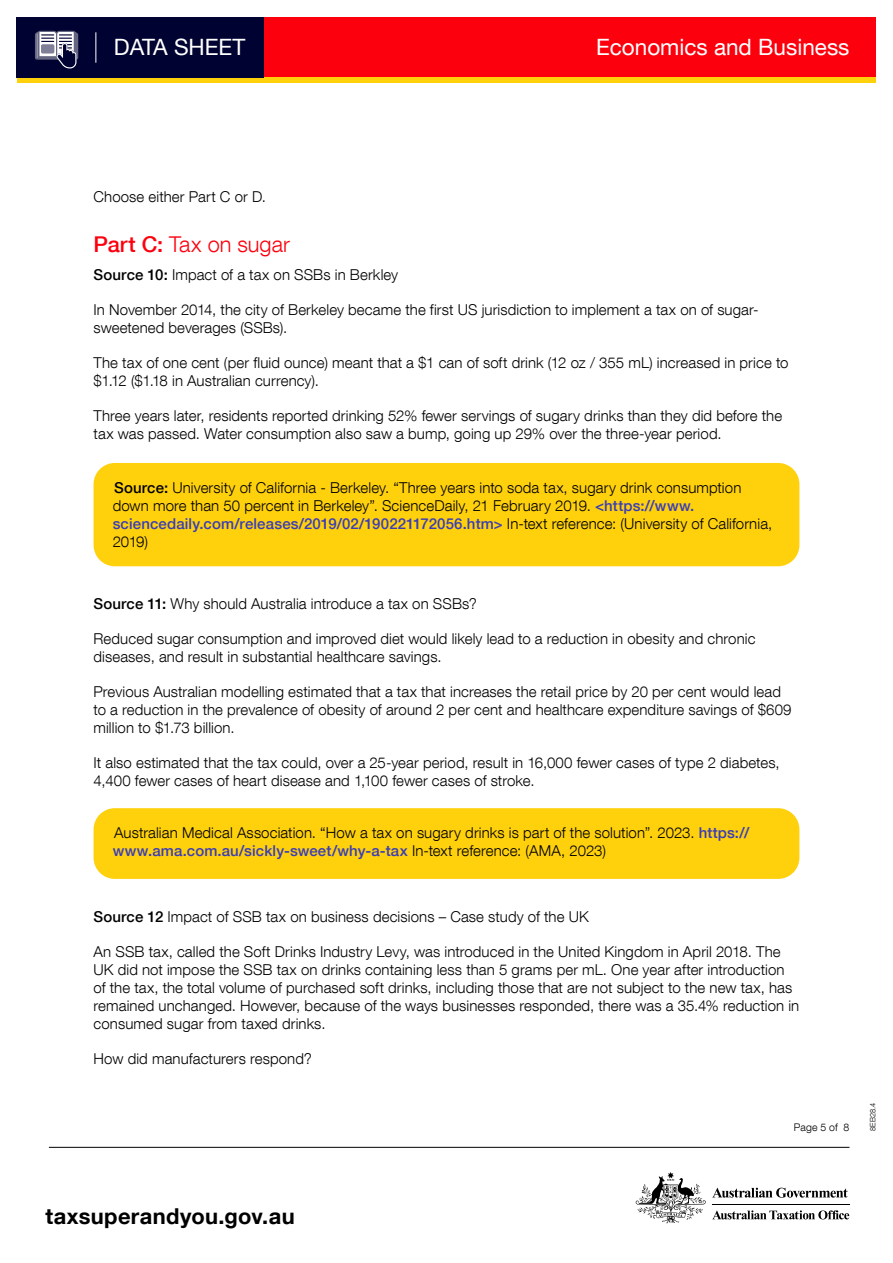
<style>
.page{position:relative;width:893px;height:1263px;background:#fff}
.page>*{position:absolute;margin:0;border:0;box-sizing:border-box;transform-origin:0 0}
.t1{font:22.5px "Helvetica Neue LT Com";color:#fff}
.t2{font:700 21.9px "Helvetica Neue LT Com";letter-spacing:.015em;color:#000}
.t3{font:300 21.75px "Helvetica Neue LT Com";color:#fc010d}
.t4{font:300 15px/18px "Helvetica Neue LT Com";letter-spacing:.005em;color:#000}
.t5{font:300 10.5px "Helvetica Neue LT Com";letter-spacing:.01em;color:#000}
.t6{font:300 7.5px "Helvetica Neue LT Com";letter-spacing:.01em;color:#000}
.s1{font-weight:500}
.s2{font-weight:500;color:#3a3db6}
</style>
<div class="page">
<hr style="left:712px;top:1204px;width:137px;height:1px;background:#000">
<svg style="left:712px;top:1210px;width:137px;height:9px"></svg>
<svg style="left:712px;top:1188px;width:136px;height:10px"></svg>
<svg style="left:636px;top:1172px;width:70px;height:51px"></svg>
<hr style="left:49px;top:1147px;width:800px;height:1px;background:#000">
<div style="left:17px;top:17px;width:859px;height:61px;background:#fc010d"></div>
<div style="left:17px;top:78px;width:859px;height:5px;background:#ffd10d"></div>
<div style="left:16px;top:17px;width:248px;height:61px;background:#000231"></div>
<hr style="left:95px;top:32px;width:1px;height:31px;background:#fff">
<svg style="left:35px;top:31px;width:43px;height:37px"></svg>
<div style="left:94px;top:463px;width:705px;height:103px;background:#ffd10d;border-radius:21px"></div>
<div style="left:94px;top:808px;width:705px;height:71px;background:#ffd10d;border-radius:21px"></div>
<h1 class="t1" style="left:114px;top:34px;width:133px">DATA SHEET</h1>
<h1 class="t1" style="left:596px;top:34px;width:255px">Economics and Business</h1>
<p class="t4" style="left:94px;top:187px;width:174px">Choose either Part C or D.</p>
<h3 class="t3" style="left:94px;top:231px;width:198px"><span class="s1">Part C:</span> Tax on sugar</h3>
<p class="t4" style="left:94px;top:266px;width:306px"><span class="s1">Source 10:</span> Impact of a tax on SSBs in Berkley</p>
<p class="t4" style="left:94px;top:301px;width:667px">In November 2014, the city of Berkeley became the first US jurisdiction to implement a tax on of sugar&shy;sweetened beverages (SSBs).</p>
<p class="t4" style="left:94px;top:354px;width:696px">The tax of one cent (per fluid ounce) meant that a $1 can of soft drink (12 oz / 355 mL) increased in price to $1.12 ($1.18 in Australian currency).</p>
<p class="t4" style="left:94px;top:407px;width:690px">Three years later, residents reported drinking 52% fewer servings of sugary drinks than they did before the tax was passed. Water consumption also saw a bump, going up 29% over the three-year period.</p>
<p class="t4" style="left:113px;top:478px;width:661px"><span class="s1">Source:</span> University of California - Berkeley. “Three years into soda tax, sugary drink consumption down more than 50 percent in Berkeley”. ScienceDaily, 21 February 2019. <span class="s2">&lt;https://www. sciencedaily.com/releases/2019/02/190221172056.htm&gt;</span> In-text reference: (University of California, 2019)</p>
<p class="t4" style="left:94px;top:594px;width:385px"><span class="s1">Source 11:</span> Why should Australia introduce a tax on SSBs?</p>
<p class="t4" style="left:94px;top:629px;width:663px">Reduced sugar consumption and improved diet would likely lead to a reduction in obesity and chronic diseases, and result in substantial healthcare savings.</p>
<p class="t4" style="left:94px;top:682px;width:699px">Previous Australian modelling estimated that a tax that increases the retail price by 20 per cent would lead to a reduction in the prevalence of obesity of around 2 per cent and healthcare expenditure savings of $609 million to $1.73 billion.</p>
<p class="t4" style="left:94px;top:753px;width:688px">It also estimated that the tax could, over a 25-year period, result in 16,000 fewer cases of type 2 diabetes,<br>4,400 fewer cases of heart disease and 1,100 fewer cases of stroke.</p>
<p class="t4" style="left:113px;top:823px;width:638px">Australian Medical Association. “How a tax on sugary drinks is part of the solution”. 2023. <span class="s2">https:// www.ama.com.au/sickly-sweet/why-a-tax</span> In-text reference: (AMA, 2023)</p>
<p class="t4" style="left:94px;top:907px;width:497px"><span class="s1">Source 12</span> Impact of SSB tax on business decisions – Case study of the UK</p>
<p class="t4" style="left:94px;top:942px;width:707px">An SSB tax, called the Soft Drinks Industry Levy, was introduced in the United Kingdom in April 2018. The UK did not impose the SSB tax on drinks containing less than 5 grams per mL. One year after introduction of the tax, the total volume of purchased soft drinks, including those that are not subject to the new tax, has remained unchanged. However, because of the ways businesses responded, there was a 35.4% reduction in consumed sugar from taxed drinks.</p>
<p class="t4" style="left:94px;top:1049px;width:220px">How did manufacturers respond?</p>
<p class="t5" style="left:794px;top:1121px;width:57px">Page 5 of 8</p>
<p class="t6" style="left:868px;top:1131px;width:30px;rotate:-90deg">8EB28.4</p>
<h2 class="t2" style="left:46px;top:1202px;width:251px">taxsuperandyou.gov.au</h2>
</div>
